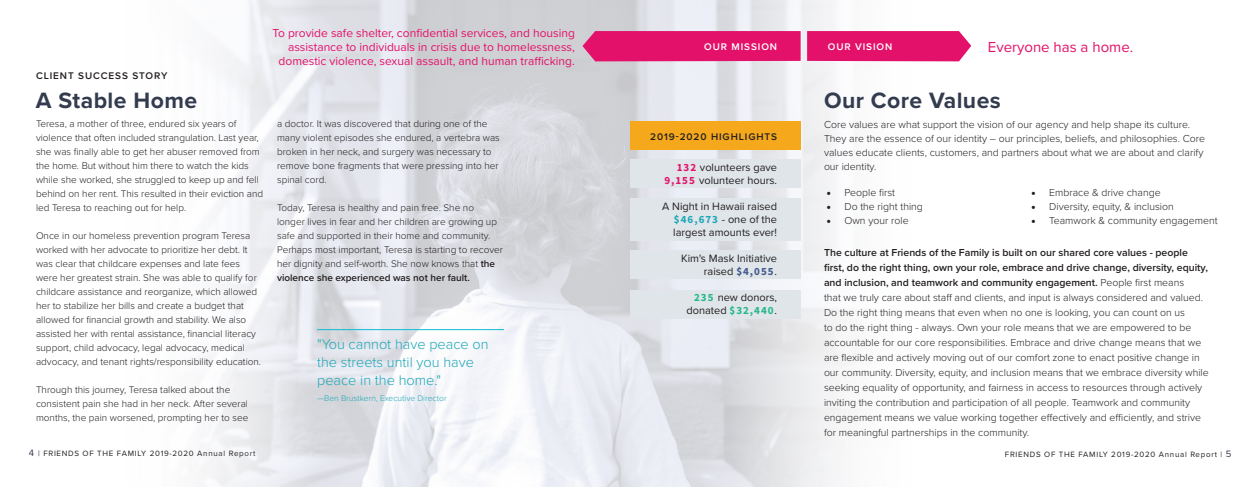
<style>
.page{position:relative;width:1260px;height:487px;background:#fff}
.page>*{position:absolute;margin:0;border:0;box-sizing:border-box;transform-origin:0 0}
.t1{font:700 23px "Proxima Nova";letter-spacing:.02em;color:#333b4f}
.t2{font:15px "Proxima Nova";color:#e31169}
.t3{font:300 14.5px/18px "Proxima Nova";color:#1ca7b8}
.t4{font:12px/14px "Proxima Nova";color:#e31169;text-align:right}
.t5{font:11px/13px "Proxima Nova";color:#231f20;text-align:right}
.t6{font:300 10.5px/15px "Proxima Nova";color:#231f20}
.t7{font:300 10px/14px "Proxima Nova";color:#231f20}
.t8{font:600 10px "Proxima Nova";letter-spacing:.09em;color:#231f20}
.t9{font:600 10px "Proxima Nova";letter-spacing:.09em;color:#fff}
.t10{font:300 8.5px "Proxima Nova";color:#1ca7b8}
.t11{font:8px "Proxima Nova";letter-spacing:.09em;color:#231f20}
.s1{font-weight:600}
.s2{font-family:"Source Sans Pro";font-weight:700;color:#e31169}
.s3{font-family:"Source Sans Pro";font-weight:700;color:#1ca7b8}
.s4{font-family:"Source Sans Pro";font-weight:700;color:#40588b}
.s5{font-family:"Source Sans Pro";font-weight:700;color:#24b789}
.s6{font-family:"Minion Pro";font-weight:400;font-size:12px}
.s7{font-size:9.5px;color:#333b4f}
</style>
<div class="page">
<img style="left:201px;top:0;width:743px;height:487px">
<div style="left:630px;top:198px;width:171px;height:42px;background:#dfe5e9"></div>
<div style="left:630px;top:290px;width:171px;height:29px;background:#dfe5e9"></div>
<div style="left:630px;top:250px;width:171px;height:29px;background:#dfe5e9"></div>
<div style="left:630px;top:159px;width:171px;height:29px;background:#dfe5e9"></div>
<svg style="left:582px;top:31px;width:219px;height:30px;background:#e2176c"></svg>
<svg style="left:807px;top:31px;width:164px;height:30px;background:#e41a6e"></svg>
<hr style="left:317px;top:329px;width:187px;height:1px;background:#0dbcd5">
<div style="left:630px;top:121px;width:171px;height:28px;background:#f5a81c"></div>
<p class="t8" style="left:36px;top:68px;width:133px">CLIENT SUCCESS STORY</p>
<p class="t4" style="left:273px;top:26px;width:304px">To provide safe shelter, confidential services, and housing assistance to individuals in crisis due to homelessness, domestic violence, sexual assault, and human trafficking.</p>
<p class="t9" style="left:704px;top:39px;width:74px">OUR MISSION</p>
<p class="t9" style="left:828px;top:39px;width:66px">OUR VISION</p>
<h2 class="t2" style="left:988px;top:36px;width:147px">Everyone has a home.</h2>
<h1 class="t1" style="left:36px;top:83px;width:163px">A Stable Home</h1>
<h1 class="t1" style="left:824px;top:83px;width:178px">Our Core Values</h1>
<p class="t7" style="left:36px;top:116px;width:229px">Teresa, a mother of three, endured six years of violence that often included strangulation. Last year, she was finally able to get her abuser removed from the home. But without him there to watch the kids while she worked, she struggled to keep up and fell behind on her rent. This resulted in their eviction and led Teresa to reaching out for help.</p>
<p class="t7" style="left:36px;top:228px;width:227px">Once in our homeless prevention program Teresa worked with her advocate to prioritize her debt. It was clear that childcare expenses and late fees were her greatest strain. She was able to qualify for childcare assistance and reorganize, which allowed her to stabilize her bills and create a budget that allowed for financial growth and stability. We also assisted her with rental assistance, financial literacy support, child advocacy, legal advocacy, medical advocacy, and tenant rights/responsibility education.</p>
<p class="t7" style="left:36px;top:382px;width:214px">Through this journey, Teresa talked about the consistent pain she had in her neck. After several months, the pain worsened, prompting her to see</p>
<p class="t7" style="left:277px;top:116px;width:224px">a doctor. It was discovered that during one of the many violent episodes she endured, a vertebra was broken in her neck, and surgery was necessary to remove bone fragments that were pressing into her spinal cord.</p>
<p class="t7" style="left:277px;top:200px;width:228px">Today, Teresa is healthy and pain free. She no longer lives in fear and her children are growing up safe and supported in their home and community.<br>Perhaps most important, Teresa is starting to recover her dignity and self-worth. She now knows that <span class="s1">the violence she experienced was not her fault.</span></p>
<h3 class="t3" style="left:317px;top:334px;width:173px">"You cannot have peace on the streets until you have peace in the home."</h3>
<p class="t10" style="left:317px;top:392px;width:131px">—Ben Brustkern, Executive Director</p>
<p class="t8" style="left:650px;top:129px;width:128px">2019-2020 HIGHLIGHTS</p>
<p class="t5" style="left:664px;top:160px;width:114px"><span class="s2">132</span> volunteers gave<br><span class="s2">9,155</span> volunteer hours.</p>
<p class="t5" style="left:673px;top:199px;width:105px;text-align:justify;text-indent:-11px">A Night in Hawaii raised <span class="s3">$46,673</span> - one of the largest amounts ever!</p>
<p class="t5" style="left:681px;top:251px;width:97px">Kim's Mask Initiative raised <span class="s4">$4,055</span>.</p>
<p class="t5" style="left:686px;top:290px;width:92px"><span class="s5">235</span> new donors, donated <span class="s5">$32,440</span>.</p>
<p class="t6" style="left:824px;top:116px;width:383px;line-height:14px">Core values are what support the vision of our agency and help shape its culture.<br>They are the essence of our identity – our principles, beliefs, and philosophies. Core values educate clients, customers, and partners about what we are about and clarify our identity.</p>
<p class="t6" style="left:1031px;top:185px;width:131px"><span class="s6">•</span> Embrace &amp; drive change</p>
<p class="t6" style="left:1031px;top:199px;width:144px"><span class="s6">•</span> Diversity, equity, &amp; inclusion</p>
<p class="t6" style="left:1031px;top:213px;width:188px"><span class="s6">•</span> Teamwork &amp; community engagement</p>
<p class="t6" style="left:824px;top:244px;width:386px"><span class="s1">The culture at Friends of the Family is built on our shared core values - people first, do the right thing, own your role, embrace and drive change, diversity, equity, and inclusion, and teamwork and community engagement.</span> People first means<br>that we truly care about staff and clients, and input is always considered and valued.<br>Do the right thing means that even when no one is looking, you can count on us<br>to do the right thing - always. Own your role means that we are empowered to be accountable for our core responsibilities. Embrace and drive change means that we are flexible and actively moving out of our comfort zone to enact positive change in our community. Diversity, equity, and inclusion means that we embrace diversity while seeking equality of opportunity, and fairness in access to resources through actively inviting the contribution and participation of all people. Teamwork and community engagement means we value working together effectively and efficiently, and strive for meaningful partnerships in the community.</p>
<p class="t6" style="left:826px;top:185px;width:70px"><span class="s6">•</span> People first</p>
<p class="t6" style="left:826px;top:199px;width:98px"><span class="s6">•</span> Do the right thing</p>
<p class="t6" style="left:826px;top:213px;width:84px"><span class="s6">•</span> Own your role</p>
<p class="t11" style="left:29px;top:448px;width:228px"><span class="s7">4</span> | FRIENDS OF THE FAMILY 2019-2020 Annual Report</p>
<p class="t11" style="left:1005px;top:448px;width:228px">FRIENDS OF THE FAMILY 2019-2020 Annual Report | <span class="s7">5</span></p>
</div>
